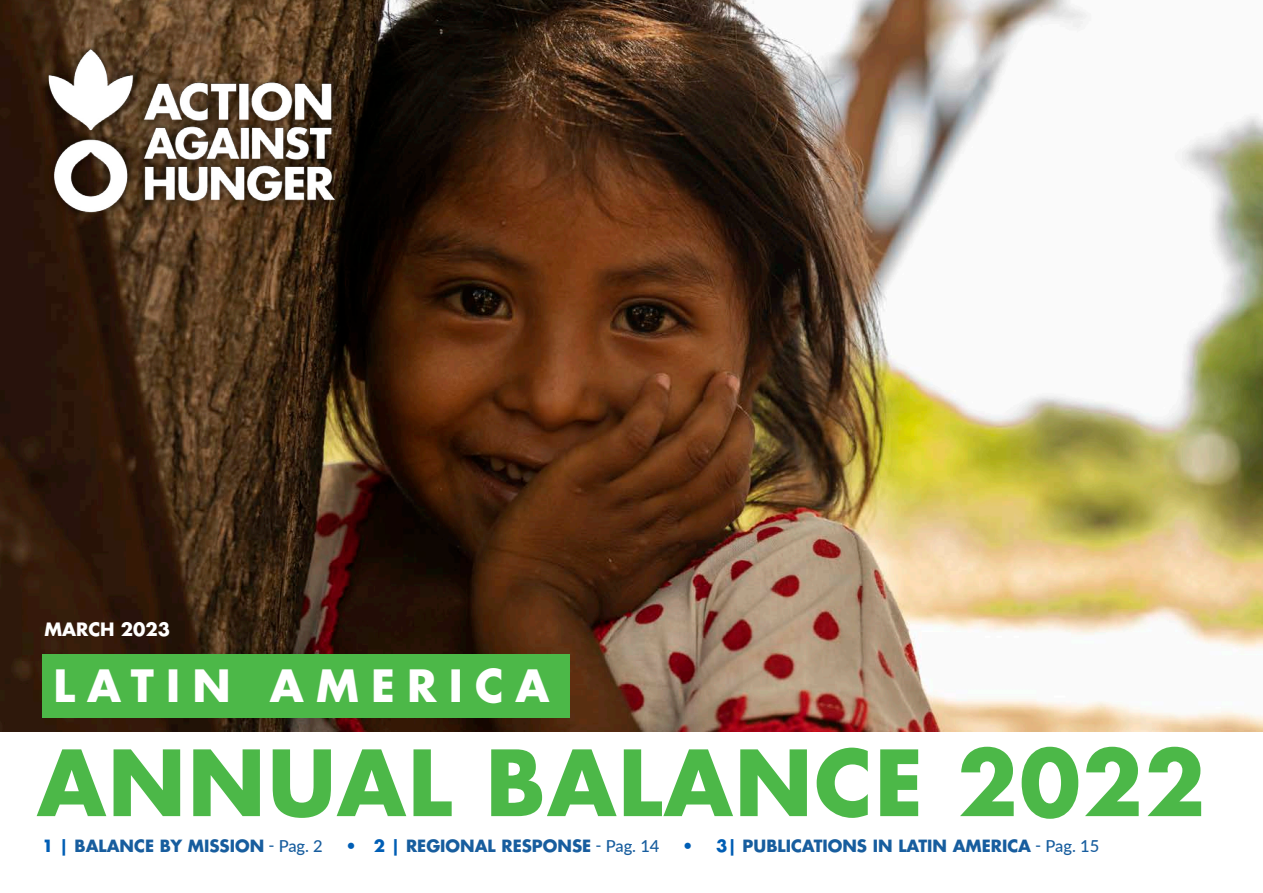
<style>
.page{position:relative;width:1263px;height:893px;background:#fff}
.page>*{position:absolute;margin:0;border:0;box-sizing:border-box;transform-origin:0 0}
.t1{font:700 88.5px "Futura LT Pro";letter-spacing:.02em;color:#4cb848}
.t2{font:700 43.5px "Futura LT Pro";letter-spacing:.28em;color:#fff}
.t3{font:700 18px "Futura LT Pro";color:#fff}
.t4{font:700 16.5px "Futura LT Pro";color:#175d9e}
.s1{color:#005eb5}
.s2{font-family:"Lato";font-weight:500}
</style>
<div class="page">
<img style="left:0;top:0;width:1263px;height:731px">
<div style="left:42px;top:654px;width:528px;height:64px;background:#4cb848"></div>
<img style="left:36px;top:14px;width:317px;height:221px">
<p class="t3" style="left:44px;top:615px;width:127px">MARCH 2023</p>
<p class="t2" style="left:53px;top:652px;width:498px">LATIN AMERICA</p>
<p class="t1" style="left:37px;top:715px;width:1170px">ANNUAL BALANCE 2022</p>
<p class="t4" style="left:42px;top:833px;width:282px"><span class="s1">1 |</span> BALANCE BY MISSION <span class="s2">- Pag. 2</span></p>
<p class="t4" style="left:345px;top:833px;width:315px"><span class="s1">• 2 |</span> REGIONAL RESPONSE <span class="s2">- Pag. 14</span></p>
<p class="t4" style="left:682px;top:833px;width:419px"><span class="s1">• 3|</span> PUBLICATIONS IN LATIN AMERICA <span class="s2">- Pag. 15</span></p>
</div>
